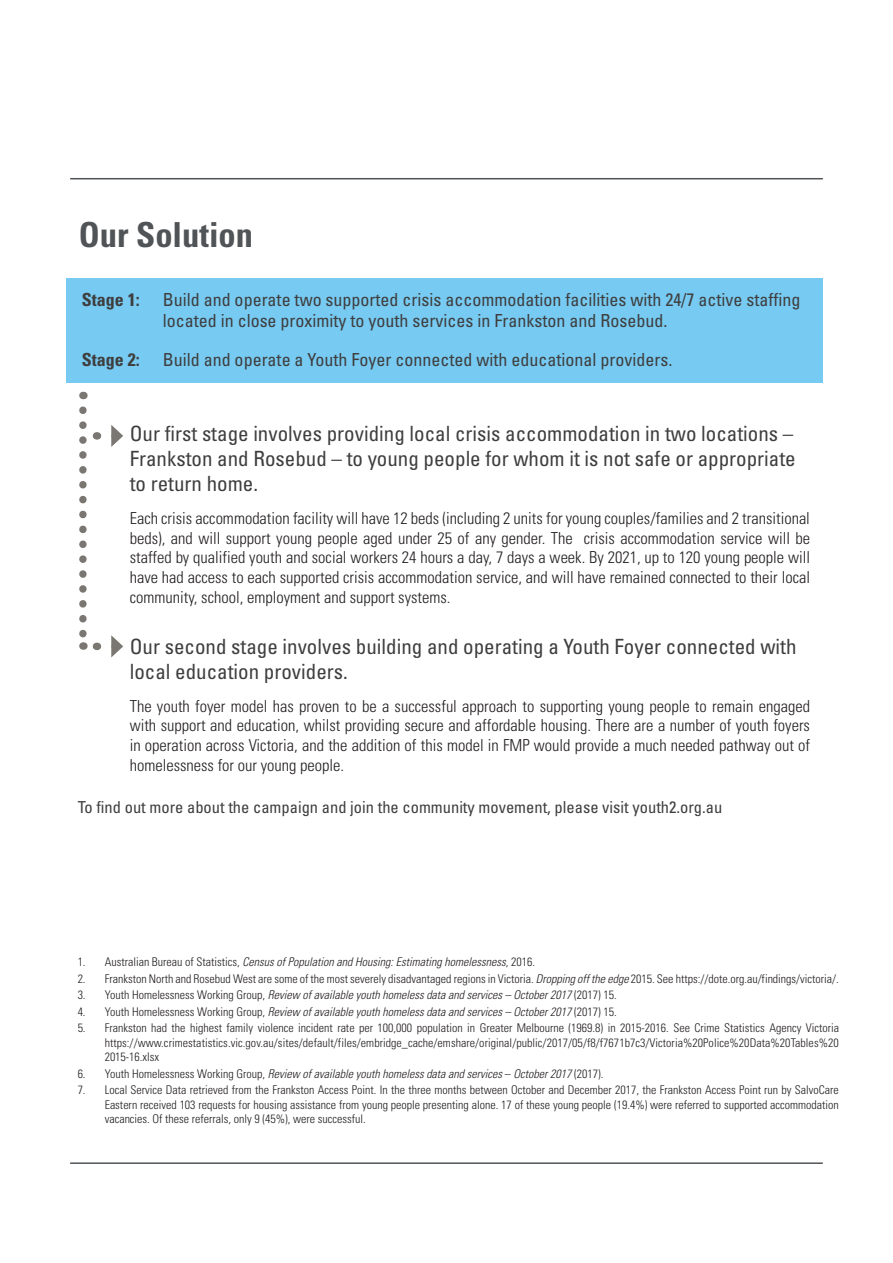
<style>
.page{position:relative;width:893px;height:1263px;background:#fff}
.page>*{position:absolute;margin:0;border:0;box-sizing:border-box;transform-origin:0 0}
.t1{font:700 condensed 34.5px "Univers";color:#505457}
.t2{font:condensed 21px/25.2px "Univers";color:#3e3e3f;text-align:justify}
.t3{font:condensed 18px/21.6px "Univers";color:#3e3e3f}
.t4{font:700 condensed 18px "Univers";color:#3e3e3f}
.t5{font:300 condensed 16.5px/19.8px "Univers";color:#231f20;text-align:justify}
.t6{font:condensed 16.5px "Univers";color:#3e3e3f}
.t7{font:300 condensed 12px/14.4px "Univers";color:#231f20;text-align:justify}
.t8{font:italic 300 condensed 12px "Univers";color:#231f20}
.s1{font-style:normal}
.s2{font-style:italic}
</style>
<div class="page">
<hr style="left:70px;top:178px;width:753px;height:1px;background:#505457">
<hr style="left:70px;top:1162px;width:753px;height:2px;background:#505457">
<div style="left:66px;top:279px;width:757px;height:65px;background:#77caf1"></div>
<div style="left:66px;top:339px;width:757px;height:44px;background:#77caf1"></div>
<svg style="left:79px;top:410px;width:8px;height:240px"></svg>
<svg style="left:111px;top:425px;width:12px;height:22px"></svg>
<svg style="left:111px;top:635px;width:12px;height:22px"></svg>
<h1 class="t1" style="left:79px;top:214px;width:176px">Our Solution</h1>
<h3 class="t4" style="left:82px;top:288px;width:59px">Stage 1:</h3>
<h3 class="t3" style="left:163px;top:288px;width:639px">Build and operate two supported crisis accommodation facilities with 24/7 active staffing located in close proximity to youth services in Frankston and Rosebud.</h3>
<h3 class="t4" style="left:82px;top:349px;width:59px">Stage 2:</h3>
<h3 class="t3" style="left:163px;top:349px;width:511px">Build and operate a Youth Foyer connected with educational providers.</h3>
<h2 class="t2" style="left:130px;top:420px;width:668px">Our first stage involves providing local crisis accommodation in two locations – Frankston and Rosebud – to young people for whom it is not safe or appropriate to return home.</h2>
<p class="t5" style="left:130px;top:508px;width:682px">Each crisis accommodation facility will have 12 beds (including 2 units for young couples/families and 2 transitional beds), and will support young people aged under 25 of any gender. The crisis accommodation service will be staffed by qualified youth and social workers 24 hours a day, 7 days a week. By 2021, up to 120 young people will have had access to each supported crisis accommodation service, and will have remained connected to their local community, school, employment and support systems.</p>
<h2 class="t2" style="left:130px;top:633px;width:668px">Our second stage involves building and operating a Youth Foyer connected with local education providers.</h2>
<p class="t5" style="left:130px;top:696px;width:682px">The youth foyer model has proven to be a successful approach to supporting young people to remain engaged with support and education, whilst providing secure and affordable housing. There are a number of youth foyers in operation across Victoria, and the addition of this model in FMP would provide a much needed pathway out of homelessness for our young people.</p>
<h3 class="t6" style="left:78px;top:797px;width:646px">To find out more about the campaign and join the community movement, please visit youth2.org.au</h3>
<p class="t8" style="left:78px;top:955px;width:459px"><span class="s1">1. Australian Bureau of Statistics,</span> Census of Population and Housing: Estimating homelessness<span class="s1">, 2016.</span></p>
<p class="t7" style="left:78px;top:971px;width:763px">2. Frankston North and Rosebud West are some of the most severely disadvantaged regions in Victoria. <span class="s2">Dropping off the edge</span> 2015. See https://dote.org.au/findings/victoria/.</p>
<p class="t8" style="left:78px;top:988px;width:541px"><span class="s1">3. Youth Homelessness Working Group,</span> Review of available youth homeless data and services – October 2017 <span class="s1">(2017) 15.</span></p>
<p class="t8" style="left:78px;top:1004px;width:541px"><span class="s1">4. Youth Homelessness Working Group,</span> Review of available youth homeless data and services – October 2017 <span class="s1">(2017) 15.</span></p>
<p class="t7" style="left:105px;top:1021px;width:736px;text-indent:-27px">5. Frankston had the highest family violence incident rate per 100,000 population in Greater Melbourne (1969.8) in 2015-2016. See Crime Statistics Agency Victoria https://www.crimestatistics.vic.gov.au/sites/default/files/embridge_cache/emshare/original/public/2017/05/f8/f7671b7c3/Victoria%20Police%20Data%20Tables%20<br>2015-16.xlsx</p>
<p class="t8" style="left:78px;top:1066px;width:527px"><span class="s1">6. Youth Homelessness Working Group,</span> Review of available youth homeless data and services <span class="s1">–</span> October 2017 <span class="s1">(2017).</span></p>
<p class="t7" style="left:105px;top:1083px;width:736px;text-indent:-27px">7. Local Service Data retrieved from the Frankston Access Point. In the three months between October and December 2017, the Frankston Access Point run by SalvoCare Eastern received 103 requests for housing assistance from young people presenting alone. 17 of these young people (19.4%) were referred to supported accommodation vacancies. Of these referrals, only 9 (45%), were successful.</p>
</div>
